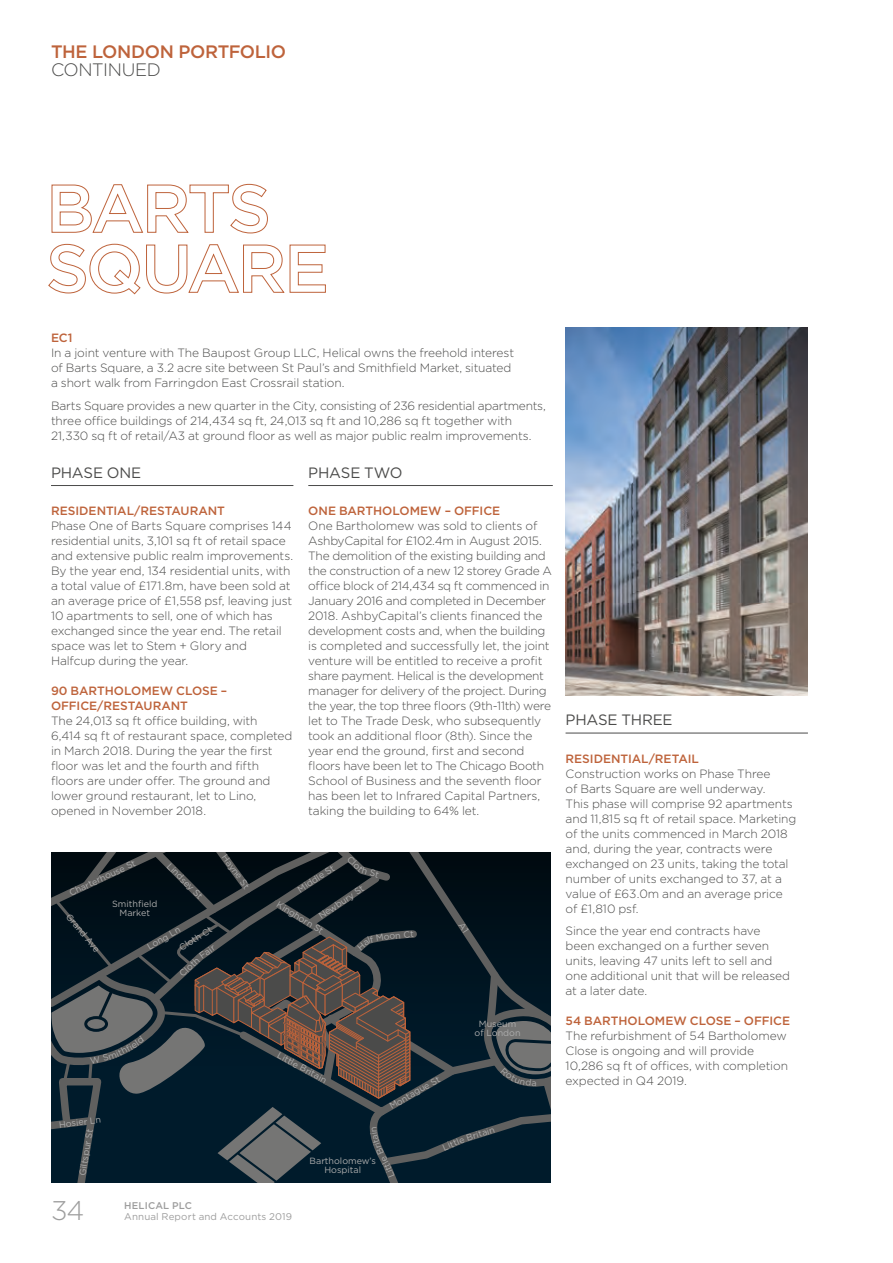
<style>
.page{position:relative;width:893px;height:1263px;background:#fff}
.page>*{position:absolute;margin:0;border:0;box-sizing:border-box;transform-origin:0 0}
.t1{font:300 27px "Gotham";color:#9d9d9d}
.t2{font:500 18px "Gotham";letter-spacing:-.025em;color:#be633b}
.t3{font:300 18px "Gotham";letter-spacing:-.025em;color:#4b4b4a}
.t4{font:15px "Gotham";letter-spacing:-.015em;color:#4b4b4a}
.t5{font:300 12px/15px "Gotham";letter-spacing:-.015em;color:#4b4b4a}
.t6{font:500 12px/15px "Gotham";letter-spacing:-.005em;color:#be633b}
.t7{font:9.75px "Gotham";letter-spacing:.015em;color:#9d9d9d}
.t8{font:500 9.75px "Gotham";letter-spacing:.02em;color:#9d9d9d}
.t9{font:9px/9px "Gotham";color:#adadad;text-align:center}
</style>
<div class="page">
<img style="left:566px;top:328px;width:242px;height:367px">
<svg style="left:51px;top:184px;width:217px;height:50px"></svg>
<svg style="left:48px;top:243px;width:278px;height:52px"></svg>
<hr style="left:566px;top:733px;width:242px;height:1px;background:#4b4b4a">
<hr style="left:308px;top:485px;width:245px;height:1px;background:#4b4b4a">
<hr style="left:51px;top:485px;width:242px;height:1px;background:#4b4b4a">
<svg style="left:51px;top:852px;width:500px;height:330px;background:#212c33"></svg>
<h2 class="t2" style="left:51px;top:39px;width:236px">THE LONDON PORTFOLIO</h2>
<h2 class="t3" style="left:51px;top:58px;width:111px">CONTINUED</h2>
<p class="t6" style="left:51px;top:330px;width:23px">EC1</p>
<p class="t5" style="left:51px;top:345px;width:465px">In a joint venture with The Baupost Group LLC, Helical owns the freehold interest of Barts Square, a 3.2 acre site between St Paul’s and Smithfield Market, situated a short walk from Farringdon East Crossrail station.</p>
<p class="t5" style="left:51px;top:398px;width:496px">Barts Square provides a new quarter in the City, consisting of 236 residential apartments, three office buildings of 214,434 sq ft, 24,013 sq ft and 10,286 sq ft together with<br>21,330 sq ft of retail/A3 at ground floor as well as major public realm improvements.</p>
<p class="t4" style="left:51px;top:463px;width:92px">PHASE ONE</p>
<p class="t6" style="left:51px;top:503px;width:176px">RESIDENTIAL/RESTAURANT</p>
<p class="t5" style="left:51px;top:518px;width:244px">Phase One of Barts Square comprises 144 residential units, 3,101 sq ft of retail space and extensive public realm improvements.<br>By the year end, 134 residential units, with a total value of £171.8m, have been sold at an average price of £1,558 psf, leaving just 10 apartments to sell, one of which has exchanged since the year end. The retail space was let to Stem + Glory and Halfcup during the year.</p>
<p class="t6" style="left:51px;top:683px;width:178px">90 BARTHOLOMEW CLOSE –<br>OFFICE/RESTAURANT</p>
<p class="t5" style="left:51px;top:713px;width:243px">The 24,013 sq ft office building, with<br>6,414 sq ft of restaurant space, completed in March 2018. During the year the first floor was let and the fourth and fifth floors are under offer. The ground and lower ground restaurant, let to Lino, opened in November 2018.</p>
<p class="t4" style="left:308px;top:463px;width:96px">PHASE TWO</p>
<p class="t6" style="left:308px;top:503px;width:193px">ONE BARTHOLOMEW – OFFICE</p>
<p class="t5" style="left:308px;top:518px;width:245px">One Bartholomew was sold to clients of AshbyCapital for £102.4m in August 2015.<br>The demolition of the existing building and the construction of a new 12 storey Grade A office block of 214,434 sq ft commenced in January 2016 and completed in December 2018. AshbyCapital’s clients financed the development costs and, when the building is completed and successfully let, the joint venture will be entitled to receive a profit share payment. Helical is the development manager for delivery of the project. During the year, the top three floors (9th-11th) were let to The Trade Desk, who subsequently took an additional floor (8th). Since the year end the ground, first and second floors have been let to The Chicago Booth School of Business and the seventh floor has been let to Infrared Capital Partners, taking the building to 64% let.</p>
<p class="t9" style="left:172px;top:861px;width:48px;rotate:45deg">Lindsey St</p>
<p class="t9" style="left:228px;top:852px;width:42px;rotate:54deg">Hayne St</p>
<p class="t9" style="left:68px;top:889px;width:74px;rotate:-25deg">Charterhouse St</p>
<p class="t9" style="left:112px;top:899px;width:47px">Smithfield<br>Market</p>
<p class="t9" style="left:72px;top:912px;width:48px;rotate:50deg">Grand Ave</p>
<p class="t9" style="left:185px;top:939px;width:29px;rotate:-32deg">oth Ct</p>
<p class="t9" style="left:146px;top:943px;width:38px;rotate:-30deg">Long Ln</p>
<p class="t9" style="left:198px;top:953px;width:18px;rotate:-36deg">Fair</p>
<p class="t9" style="left:178px;top:971px;width:26px;rotate:-43deg">Cloth</p>
<p class="t9" style="left:352px;top:854px;width:20px;rotate:44deg">Clot</p>
<p class="t9" style="left:296px;top:886px;width:43px;rotate:-33deg">Middle St</p>
<p class="t9" style="left:317px;top:913px;width:54px;rotate:-34deg">N ew bury St</p>
<p class="t9" style="left:280px;top:899px;width:54px;rotate:32deg">K inghorn St</p>
<p class="t9" style="left:58px;top:1120px;width:44px;rotate:-7deg">Hosier Ln</p>
<p class="t9" style="left:78px;top:1175px;width:49px;rotate:-81deg">Giltspur St</p>
<p class="t9" style="left:280px;top:1050px;width:56px;rotate:29deg">Little Britain</p>
<p class="t9" style="left:310px;top:1156px;width:68px">Bartholomew’s<br>Hospital</p>
<p class="t9" style="left:388px;top:1103px;width:58px;rotate:-30deg">Montague St</p>
<p class="t9" style="left:475px;top:1019px;width:47px">Museum of London</p>
<p class="t9" style="left:388px;top:1179px;width:17px;rotate:-112deg">Litt</p>
<p class="t9" style="left:465px;top:1133px;width:31px;rotate:-18deg">Britain</p>
<p class="t9" style="left:441px;top:1143px;width:24px;rotate:-23deg">Little</p>
<h1 class="t1" style="left:51px;top:1193px;width:35px">34</h1>
<p class="t7" style="left:124px;top:1210px;width:170px">Annual Report and Accounts 2019</p>
<p class="t8" style="left:124px;top:1199px;width:69px">HELICAL PLC</p>
<p class="t4" style="left:566px;top:710px;width:109px">PHASE THREE</p>
<p class="t6" style="left:566px;top:751px;width:135px">RESIDENTIAL/RETAIL</p>
<p class="t5" style="left:566px;top:766px;width:232px">Construction works on Phase Three<br>of Barts Square are well underway.<br>This phase will comprise 92 apartments and 11,815 sq ft of retail space. Marketing of the units commenced in March 2018 and, during the year, contracts were exchanged on 23 units, taking the total number of units exchanged to 37, at a value of £63.0m and an average price of £1,810 psf.</p>
<p class="t5" style="left:566px;top:923px;width:226px">Since the year end contracts have been exchanged on a further seven units, leaving 47 units left to sell and one additional unit that will be released at a later date.</p>
<p class="t6" style="left:566px;top:1013px;width:226px">54 BARTHOLOMEW CLOSE – OFFICE</p>
<p class="t5" style="left:566px;top:1028px;width:224px">The refurbishment of 54 Bartholomew<br>Close is ongoing and will provide<br>10,286 sq ft of offices, with completion expected in Q4 2019.</p>
</div>
